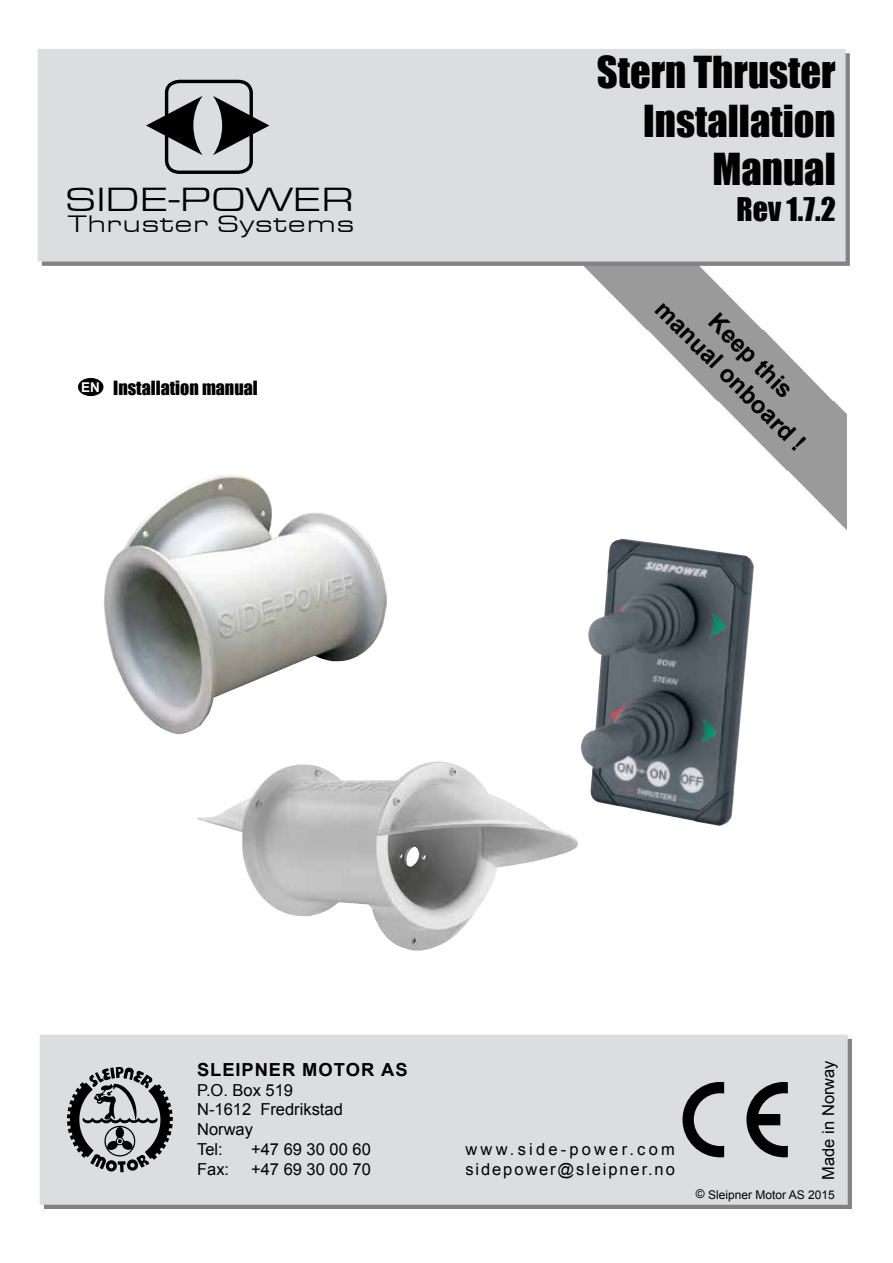
<style>
.page{position:relative;width:893px;height:1263px;background:#fff}
.page>*{position:absolute;margin:0;border:0;box-sizing:border-box;transform-origin:0 0}
.t1{font:40.5px/48.6px "Impact";color:#000;text-align:right}
.t2{font:34.65px "Eurostile Extended";color:#000}
.t3{font:30px "Impact";color:#000}
.t4{font:24.6px "Eurostile Extended";letter-spacing:.045em;color:#000}
.t5{font:700 24px/28.8px "Arial";color:#000;text-align:center}
.t6{font:18px "Impact";color:#000}
.t7{font:700 18px "Arial";letter-spacing:.05em;color:#000}
.t8{font:16.5px/19.8px "Arial";color:#000}
.t9{font:16.5px/19.8px "Arial";letter-spacing:.115em;color:#000}
.t10{font:12px "Arial";color:#000}
.s1{font-family:"Arial";font-weight:700;font-size:13.5px;color:#fff}
</style>
<div class="page">
<img style="left:584px;top:266px;width:263px;height:263px">
<div style="left:42px;top:53px;width:808px;height:213px;background:#808285;border:2px solid #808285"></div>
<div style="left:38px;top:49px;width:808px;height:213px;background:#dcddde;border:2px solid #dcddde"></div>
<svg style="left:146px;top:79px;width:123px;height:95px"></svg>
<div style="left:79px;top:379px;width:24px;height:16px;background:#000;border-radius:50%"></div>
<div style="left:78px;top:378px;width:25px;height:18px;border:2px solid #000;border-radius:50%"></div>
<div style="left:44px;top:1039px;width:808px;height:170px;background:#808285"></div>
<div style="left:40px;top:1034px;width:808px;height:171px;background:#dcddde;border:2px solid #dcddde"></div>
<svg style="left:67px;top:1067px;width:106px;height:105px"></svg>
<svg style="left:746px;top:1082px;width:42px;height:75px"></svg>
<svg style="left:682px;top:1082px;width:42px;height:75px"></svg>
<img style="left:104px;top:475px;width:283px;height:259px">
<img style="left:581px;top:539px;width:173px;height:287px">
<img style="left:197px;top:761px;width:381px;height:190px">
<h1 class="t1" style="left:597px;top:47px;width:240px">Stern Thruster<br>Installation<br>Manual</h1>
<h2 class="t2" style="left:65px;top:181px;width:290px">SIDE-POWER</h2>
<h3 class="t3" style="left:736px;top:186px;width:101px">Rev 1.7.2</h3>
<h3 class="t4" style="left:68px;top:211px;width:287px">Thruster Systems</h3>
<p class="t6" style="left:81px;top:373px;width:178px"><span class="s1">EN</span> Installation manual</p>
<h3 class="t5" style="left:689px;top:275px;width:203px;rotate:45deg">Keep this<br>manual onboard !</h3>
<p class="t7" style="left:197px;top:1057px;width:212px">SLEIPNER MOTOR AS</p>
<p class="t8" style="left:197px;top:1080px;width:147px">P.O. Box 519<br>N-1612 Fredrikstad<br>Norway<br>Tel:</p>
<p class="t8" style="left:251px;top:1139px;width:121px">+47 69 30 00 60</p>
<p class="t8" style="left:197px;top:1159px;width:34px">Fax:</p>
<p class="t8" style="left:251px;top:1159px;width:121px">+47 69 30 00 70</p>
<p class="t9" style="left:465px;top:1139px;width:211px">www.side-power.com sidepower@sleipner.no</p>
<p class="t8" style="left:819px;top:1180px;width:121px;rotate:-90deg">Made in Norway</p>
<p class="t10" style="left:696px;top:1187px;width:140px">© Sleipner Motor AS 2015</p>
</div>
